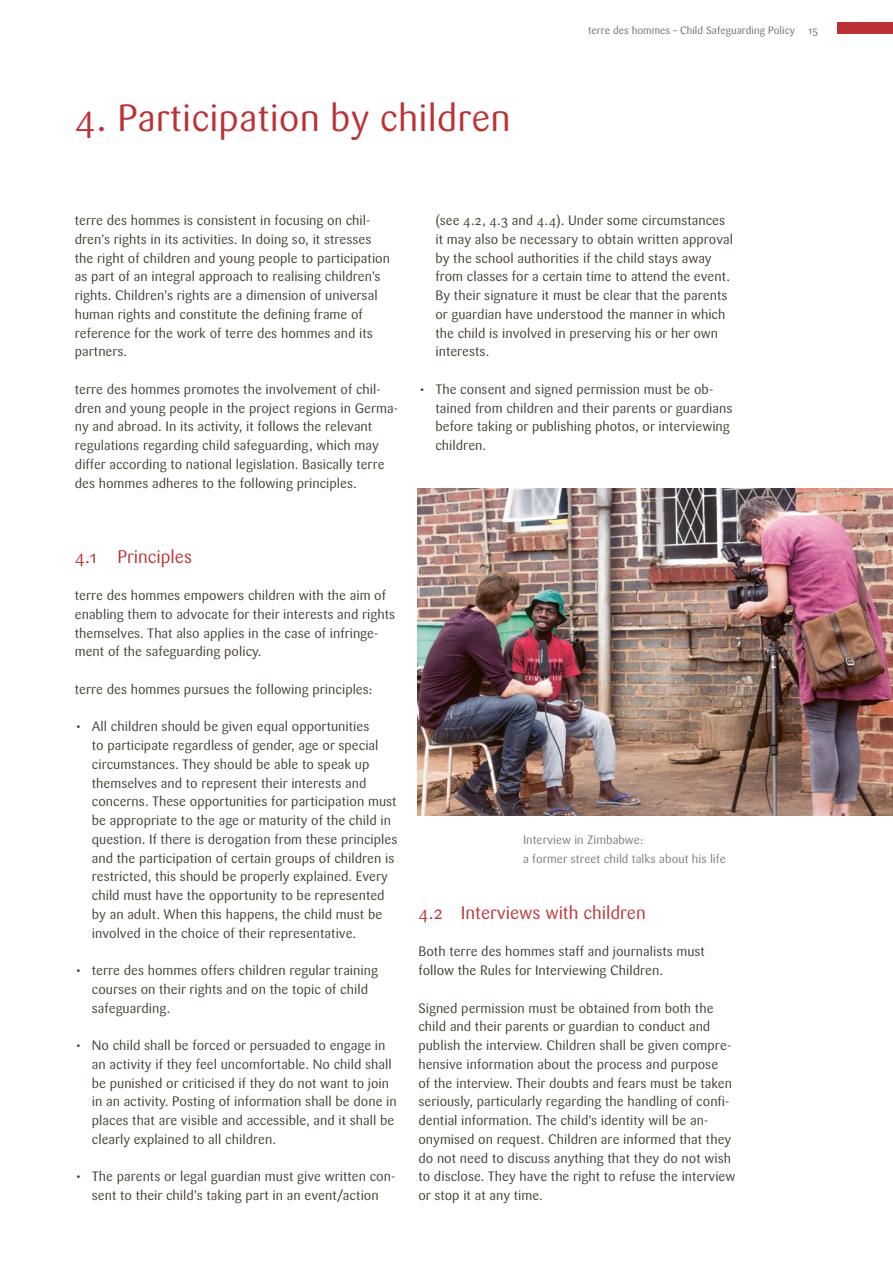
<style>
.page{position:relative;width:893px;height:1263px;background:#fff}
.page>*{position:absolute;margin:0;border:0;box-sizing:border-box;transform-origin:0 0}
.H1_T1{font:37.5px "Sari OT";color:#bd3135}
.H2_T2{font:18px "Sari OT";letter-spacing:-.005em;color:#bd3135}
.P_Erster{font:13.5px/18.8px "Sari OT";color:#413c2f}
.t1{font:12px/18.8px "Sari OT";color:#7b7974}
.t2{font:10.5px "Sari OT";color:#6d6a63}
</style>
<div class="page">
<div style="left:837px;top:22px;width:56px;height:12px;background:#bd3135"></div>
<img style="left:418px;top:488px;width:475px;height:328px">
<h1 class="H1_T1" style="left:75px;top:94px;width:437px">4. Participation by children</h1>
<p class="t2" style="left:588px;top:24px;width:231px">terre des hommes – Child Safeguarding Policy 15</p>
<p class="P_Erster" style="left:75px;top:211px;width:317px">terre des hommes is consistent in focusing on chil&shy;dren’s rights in its activities. In doing so, it stresses the right of children and young people to participation as part of an integral approach to realising children’s rights. Children’s rights are a dimension of universal human rights and constitute the defining frame of reference for the work of terre des hommes and its partners.</p>
<p class="P_Erster" style="left:75px;top:380px;width:325px">terre des hommes promotes the involvement of chil&shy;dren and young people in the project regions in Germa&shy;ny and abroad. In its activity, it follows the relevant regulations regarding child safeguarding, which may differ according to national legislation. Basically terre des hommes adheres to the following principles.</p>
<p class="P_Erster" style="left:435px;top:211px;width:299px">(see 4.2, 4.3 and 4.4). Under some circumstances it may also be necessary to obtain written approval by the school authorities if the child stays away from classes for a certain time to attend the event.<br>By their signature it must be clear that the parents or guardian have understood the manner in which the child is involved in preserving his or her own interests.</p>
<p class="P_Erster" style="left:435px;top:380px;width:298px;text-indent:-17px">• The consent and signed permission must be ob&shy;tained from children and their parents or guardians before taking or publishing photos, or interviewing children.</p>
<h2 class="H2_T2" style="left:75px;top:545px;width:119px">4.1 Principles</h2>
<p class="P_Erster" style="left:75px;top:586px;width:322px">terre des hommes empowers children with the aim of enabling them to advocate for their interests and rights themselves. That also applies in the case of infringe&shy;ment of the safeguarding policy.</p>
<p class="P_Erster" style="left:75px;top:680px;width:299px">terre des hommes pursues the following principles:</p>
<p class="P_Erster" style="left:92px;top:717px;width:307px;text-indent:-17px">• All children should be given equal opportunities<br>to participate regardless of gender, age or special circumstances. They should be able to speak up themselves and to represent their interests and concerns. These opportunities for participation must be appropriate to the age or maturity of the child in question. If there is derogation from these principles and the participation of certain groups of children is restricted, this should be properly explained. Every child must have the opportunity to be represented by an adult. When this happens, the child must be involved in the choice of their representative.</p>
<p class="P_Erster" style="left:92px;top:961px;width:288px;text-indent:-17px">• terre des hommes offers children regular training courses on their rights and on the topic of child safeguarding.</p>
<p class="P_Erster" style="left:92px;top:1036px;width:306px;text-indent:-17px">• No child shall be forced or persuaded to engage in an activity if they feel uncomfortable. No child shall be punished or criticised if they do not want to join in an activity. Posting of information shall be done in places that are visible and accessible, and it shall be clearly explained to all children.</p>
<p class="P_Erster" style="left:75px;top:1167px;width:322px;text-align:center">• The parents or legal guardian must give written con&shy;sent to their child’s taking part in an event/action</p>
<p class="t1" style="left:523px;top:830px;width:204px">Interview in Zimbabwe:<br>a former street child talks about his life</p>
<h2 class="H2_T2" style="left:418px;top:901px;width:229px">4.2 Interviews with children</h2>
<p class="P_Erster" style="left:418px;top:942px;width:288px">Both terre des hommes staff and journalists must follow the Rules for Interviewing Children.</p>
<p class="P_Erster" style="left:418px;top:998px;width:319px">Signed permission must be obtained from both the child and their parents or guardian to conduct and publish the interview. Children shall be given compre&shy;hensive information about the process and purpose<br>of the interview. Their doubts and fears must be taken seriously, particularly regarding the handling of confi&shy;dential information. The child’s identity will be an&shy;onymised on request. Children are informed that they do not need to discuss anything that they do not wish to disclose. They have the right to refuse the interview or stop it at any time.</p>
</div>
